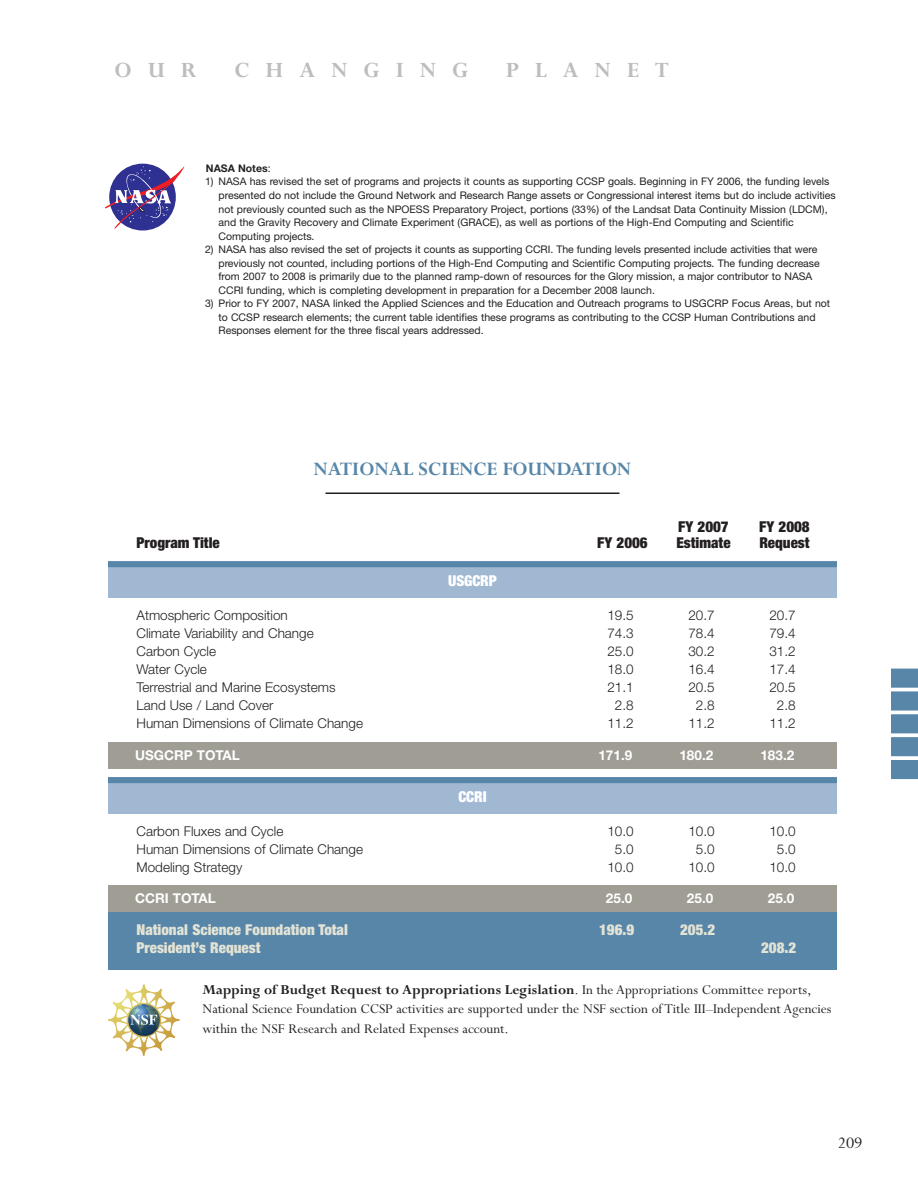
<style>
.page{position:relative;width:918px;height:1188px;background:#fff}
.page>*{position:absolute;margin:0;border:0;box-sizing:border-box;transform-origin:0 0}
.t1{font:24px "Perpetua Bold Os F";letter-spacing:.665em;color:#bcbdc0}
.t2{font:700 21px "Perpetua";color:#5786a9}
.t3{font:18px "Perpetua";color:#231f20}
.t4{font:15px/19.5px "Perpetua";color:#231f20}
.t5{font:900 condensed 15px "Helvetica Neue";color:#e3e3d5}
.t6{font:900 condensed 15px "Helvetica Neue";color:#231f20}
.t7{font:900 condensed 15px "Helvetica Neue";letter-spacing:-.01em;color:#fff}
.t8{font:300 13.5px "Helvetica Neue";color:#231f20}
.t9{font:700 13.5px "Helvetica Neue";color:#fff}
.t10{font:10.5px/13.5px "Helvetica Neue";color:#231f20}
.t11{font:700 10.5px "Helvetica Neue";color:#231f20}
.s1{font-weight:400}
.s2{font-weight:700}
</style>
<div class="page">
<div style="left:891px;top:669px;width:27px;height:112px;background:#5786a9"></div>
<hr style="left:880px;top:688px;width:38px;height:3px;background:#fff">
<hr style="left:880px;top:711px;width:38px;height:3px;background:#fff">
<svg style="left:891px;top:733px;width:27px;height:4px"></svg>
<svg style="left:891px;top:756px;width:27px;height:4px"></svg>
<svg style="left:891px;top:779px;width:27px;height:2px"></svg>
<svg style="left:891px;top:668px;width:27px;height:1px"></svg>
<div style="left:108px;top:900px;width:729px;height:70px;background:#5786a9"></div>
<hr style="left:326px;top:493px;width:294px;height:1px;background:#231f20">
<svg style="left:108px;top:984px;width:72px;height:72px"></svg>
<div style="left:108px;top:742px;width:729px;height:27px;background:#a09e94"></div>
<div style="left:108px;top:777px;width:729px;height:37px;background:#a0b8d2"></div>
<div style="left:108px;top:777px;width:729px;height:6px;background:#5786a9"></div>
<div style="left:108px;top:561px;width:729px;height:37px;background:#a0b8d2"></div>
<div style="left:108px;top:561px;width:729px;height:6px;background:#5786a9"></div>
<div style="left:108px;top:885px;width:729px;height:27px;background:#a09e94"></div>
<svg style="left:105px;top:166px;width:80px;height:63px"></svg>
<h1 class="t1" style="left:115px;top:63px;width:84px">OUR</h1>
<h1 class="t1" style="left:234px;top:63px;width:235px">CHANGING</h1>
<h1 class="t1" style="left:506px;top:63px;width:164px">PLANET</h1>
<p class="t11" style="left:206px;top:162px;width:66px">NASA Notes<span class="s1">:</span></p>
<p class="t10" style="left:219px;top:175px;width:619px;text-indent:-14px">1) NASA has revised the set of programs and projects it counts as supporting CCSP goals. Beginning in FY 2006, the funding levels presented do not include the Ground Network and Research Range assets or Congressional interest items but do include activities not previously counted such as the NPOESS Preparatory Project, portions (33%) of the Landsat Data Continuity Mission (LDCM), and the Gravity Recovery and Climate Experiment (GRACE), as well as portions of the High-End Computing and Scientific Computing projects.</p>
<p class="t10" style="left:219px;top:242px;width:603px;text-indent:-14px">2) NASA has also revised the set of projects it counts as supporting CCRI. The funding levels presented include activities that were previously not counted, including portions of the High-End Computing and Scientific Computing projects. The funding decrease from 2007 to 2008 is primarily due to the planned ramp-down of resources for the Glory mission, a major contributor to NASA CCRI funding, which is completing development in preparation for a December 2008 launch.</p>
<p class="t10" style="left:219px;top:296px;width:613px;text-indent:-14px">3) Prior to FY 2007, NASA linked the Applied Sciences and the Education and Outreach programs to USGCRP Focus Areas, but not to CCSP research elements; the current table identifies these programs as contributing to the CCSP Human Contributions and<br>Responses element for the three fiscal years addressed.</p>
<h2 class="t2" style="left:314px;top:461px;width:319px">NATIONAL SCIENCE FOUNDATION</h2>
<h3 class="t6" style="left:678px;top:517px;width:52px">FY 2007</h3>
<h3 class="t6" style="left:759px;top:517px;width:52px">FY 2008</h3>
<h3 class="t6" style="left:137px;top:534px;width:85px">Program Title</h3>
<h3 class="t6" style="left:597px;top:534px;width:52px">FY 2006</h3>
<h3 class="t6" style="left:676px;top:534px;width:56px">Estimate</h3>
<h3 class="t6" style="left:759px;top:534px;width:52px">Request</h3>
<h3 class="t7" style="left:448px;top:571px;width:50px">USGCRP</h3>
<p class="t8" style="left:136px;top:607px;width:153px">Atmospheric Composition</p>
<p class="t8" style="left:607px;top:607px;width:28px">19.5</p>
<p class="t8" style="left:688px;top:607px;width:28px">20.7</p>
<p class="t8" style="left:769px;top:607px;width:28px">20.7</p>
<p class="t8" style="left:136px;top:625px;width:179px">Climate Variability and Change</p>
<p class="t8" style="left:607px;top:625px;width:28px">74.3</p>
<p class="t8" style="left:688px;top:625px;width:28px">78.4</p>
<p class="t8" style="left:769px;top:625px;width:28px">79.4</p>
<p class="t8" style="left:136px;top:643px;width:81px">Carbon Cycle</p>
<p class="t8" style="left:607px;top:643px;width:28px">25.0</p>
<p class="t8" style="left:688px;top:643px;width:28px">30.2</p>
<p class="t8" style="left:769px;top:643px;width:28px">31.2</p>
<p class="t8" style="left:136px;top:661px;width:72px">Water Cycle</p>
<p class="t8" style="left:607px;top:661px;width:28px">18.0</p>
<p class="t8" style="left:688px;top:661px;width:28px">16.4</p>
<p class="t8" style="left:769px;top:661px;width:28px">17.4</p>
<p class="t8" style="left:136px;top:679px;width:201px">Terrestrial and Marine Ecosystems</p>
<p class="t8" style="left:607px;top:679px;width:28px">21.1</p>
<p class="t8" style="left:688px;top:679px;width:28px">20.5</p>
<p class="t8" style="left:769px;top:679px;width:28px">20.5</p>
<p class="t8" style="left:136px;top:697px;width:138px">Land Use / Land Cover</p>
<p class="t8" style="left:615px;top:697px;width:20px">2.8</p>
<p class="t8" style="left:696px;top:697px;width:20px">2.8</p>
<p class="t8" style="left:777px;top:697px;width:20px">2.8</p>
<p class="t8" style="left:136px;top:715px;width:228px">Human Dimensions of Climate Change</p>
<p class="t8" style="left:607px;top:715px;width:28px">11.2</p>
<p class="t8" style="left:688px;top:715px;width:28px">11.2</p>
<p class="t8" style="left:769px;top:715px;width:28px">11.2</p>
<p class="t9" style="left:135px;top:747px;width:106px">USGCRP TOTAL</p>
<p class="t9" style="left:598px;top:747px;width:35px">171.9</p>
<p class="t9" style="left:679px;top:747px;width:35px">180.2</p>
<p class="t9" style="left:760px;top:747px;width:35px">183.2</p>
<h3 class="t7" style="left:458px;top:787px;width:30px">CCRI</h3>
<p class="t8" style="left:136px;top:823px;width:148px">Carbon Fluxes and Cycle</p>
<p class="t8" style="left:607px;top:823px;width:28px">10.0</p>
<p class="t8" style="left:688px;top:823px;width:28px">10.0</p>
<p class="t8" style="left:769px;top:823px;width:28px">10.0</p>
<p class="t8" style="left:136px;top:841px;width:228px">Human Dimensions of Climate Change</p>
<p class="t8" style="left:615px;top:841px;width:20px">5.0</p>
<p class="t8" style="left:696px;top:841px;width:20px">5.0</p>
<p class="t8" style="left:777px;top:841px;width:20px">5.0</p>
<p class="t8" style="left:136px;top:859px;width:107px">Modeling Strategy</p>
<p class="t8" style="left:607px;top:859px;width:28px">10.0</p>
<p class="t8" style="left:688px;top:859px;width:28px">10.0</p>
<p class="t8" style="left:769px;top:859px;width:28px">10.0</p>
<p class="t9" style="left:135px;top:890px;width:82px">CCRI TOTAL</p>
<p class="t9" style="left:606px;top:890px;width:28px">25.0</p>
<p class="t9" style="left:687px;top:890px;width:28px">25.0</p>
<p class="t9" style="left:768px;top:890px;width:28px">25.0</p>
<h3 class="t5" style="left:136px;top:921px;width:213px">National Science Foundation Total</h3>
<h3 class="t5" style="left:599px;top:921px;width:37px">196.9</h3>
<h3 class="t5" style="left:680px;top:921px;width:37px">205.2</h3>
<h3 class="t5" style="left:136px;top:939px;width:126px">President’s Request</h3>
<h3 class="t5" style="left:761px;top:939px;width:37px">208.2</h3>
<p class="t4" style="left:202px;top:981px;width:631px"><span class="s2">Mapping of Budget Request to Appropriations Legislation</span>. In the Appropriations Committee reports,<br>National Science Foundation CCSP activities are supported under the NSF section of Title III–Independent Agencies within the NSF Research and Related Expenses account.</p>
<h3 class="t3" style="left:838px;top:1136px;width:26px">209</h3>
</div>
